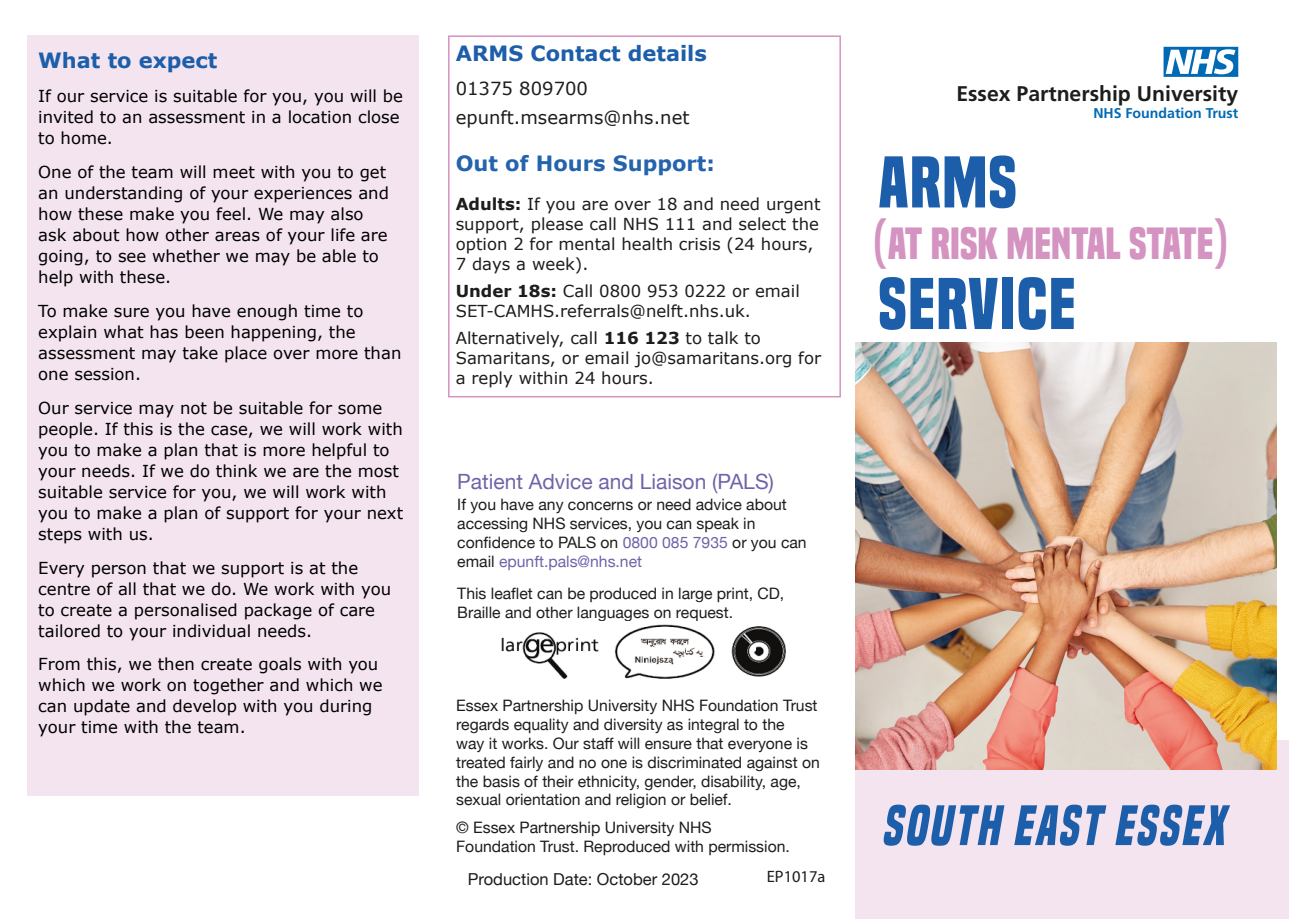
<style>
.page{position:relative;width:1289px;height:919px;background:#fff}
.page>*{position:absolute;margin:0;border:0;box-sizing:border-box;transform-origin:0 0}
.t1{font:700 67.5px "Built Titling Rg";letter-spacing:.02em;color:#1d5eaa}
.t2{font:italic 700 52.5px "Built Titling Rg";letter-spacing:.01em;color:#1d5eaa}
.t3{font:700 42px "Built Titling Rg";color:#d493c0}
.t4{font:700 21.15px "Frutiger";color:#1d1d1b}
.t5{font:700 21px "Verdana";color:#1d5eaa}
.t6{font:21px "Helvetica Neue";color:#6e64aa}
.t7{font:700 21px "Verdana";color:#2463ad}
.t8{font:18px "Verdana";color:#1d1d1b}
.t9{font:16.5px/21px "Verdana";color:#000}
.t10{font:16.5px/19.8px "Verdana";color:#1d1d1b}
.t11{font:16.5px "Helvetica Neue";color:#1d1d1b}
.t12{font:16.5px "Myriad Pro";color:#1d1d1b}
.t13{font:15.75px/18.9px "Helvetica Neue";color:#1d1d1b}
.t14{font:700 14.1px "Frutiger";color:#006ab5}
.s1{font-weight:700}
.s2{color:#6e64aa}
</style>
<div class="page">
<div style="left:28px;top:35px;width:391px;height:760px;background:#f4e4ef"></div>
<div style="left:855px;top:740px;width:433px;height:178px;background:#f4e4ef"></div>
<img style="left:855px;top:342px;width:421px;height:427px">
<svg style="left:1163px;top:47px;width:75px;height:30px"></svg>
<img style="left:501px;top:624px;width:285px;height:55px">
<div style="left:448px;top:35px;width:393px;height:362px;border:2px solid #d493c0"></div>
<p class="t5" style="left:38px;top:47px;width:181px">What to expect</p>
<p class="t9" style="left:38px;top:86px;width:366px">If our service is suitable for you, you will be invited to an assessment in a location close to home.</p>
<p class="t9" style="left:38px;top:162px;width:352px">One of the team will meet with you to get an understanding of your experiences and how these make you feel. We may also ask about how other areas of your life are going, to see whether we may be able to help with these.</p>
<p class="t9" style="left:38px;top:300px;width:364px">To make sure you have enough time to explain what has been happening, the assessment may take place over more than one session.</p>
<p class="t9" style="left:38px;top:397px;width:366px">Our service may not be suitable for some people. If this is the case, we will work with you to make a plan that is more helpful to your needs. If we do think we are the most suitable service for you, we will work with you to make a plan of support for your next steps with us.</p>
<p class="t9" style="left:38px;top:557px;width:354px">Every person that we support is at the centre of all that we do. We work with you to create a personalised package of care tailored to your individual needs.</p>
<p class="t9" style="left:38px;top:654px;width:346px">From this, we then create goals with you which we work on together and which we can update and develop with you during your time with the team.</p>
<p class="t5" style="left:455px;top:40px;width:253px">ARMS Contact details</p>
<p class="t8" style="left:455px;top:77px;width:134px">01375 809700</p>
<p class="t8" style="left:455px;top:106px;width:235px">epunft.msearms@nhs.net</p>
<p class="t7" style="left:455px;top:149px;width:261px">Out of Hours Support:</p>
<p class="t10" style="left:455px;top:195px;width:366px"><span class="s1">Adults:</span> If you are over 18 and need urgent support, please call NHS 111 and select the option 2 for mental health crisis (24 hours, 7 days a week).</p>
<p class="t10" style="left:455px;top:281px;width:346px"><span class="s1">Under 18s:</span> Call 0800 953 0222 or email<br>SET-CAMHS.referrals@nelft.nhs.uk.</p>
<p class="t10" style="left:455px;top:328px;width:367px">Alternatively, call <span class="s1">116 123</span> to talk to<br>Samaritans, or email jo@samaritans.org for a reply within 24 hours.</p>
<p class="t6" style="left:457px;top:466px;width:318px">Patient Advice and Liaison (PALS)</p>
<p class="t13" style="left:457px;top:496px;width:351px">If you have any concerns or need advice about accessing NHS services, you can speak in confidence to PALS on <span class="s2">0800 085 7935</span> or you can email <span class="s2">epunft.pals@nhs.net</span></p>
<p class="t13" style="left:457px;top:585px;width:328px">This leaflet can be produced in large print, CD,<br>Braille and other languages on request.</p>
<p class="t13" style="left:456px;top:696px;width:365px">Essex Partnership University NHS Foundation Trust regards equality and diversity as integral to the<br>way it works. Our staff will ensure that everyone is treated fairly and no one is discriminated against on the basis of their ethnicity, gender, disability, age, sexual orientation and religion or belief.</p>
<p class="t13" style="left:456px;top:819px;width:335px">© Essex Partnership University NHS<br>Foundation Trust. Reproduced with permission.</p>
<p class="t11" style="left:468px;top:867px;width:232px">Production Date: October 2023</p>
<p class="t12" style="left:766px;top:865px;width:60px">EP1017a</p>
<p class="t4" style="left:956px;top:81px;width:283px">Essex Partnership University</p>
<p class="t14" style="left:1093px;top:105px;width:146px">NHS Foundation Trust</p>
<p class="t1" style="left:878px;top:142px;width:140px">ARMS</p>
<p class="t3" style="left:868px;top:218px;width:365px">(AT RISK MENTAL STATE)</p>
<p class="t1" style="left:878px;top:264px;width:199px">SERVICE</p>
<p class="t2" style="left:883px;top:794px;width:346px">SOUTH EAST ESSEX</p>
</div>
